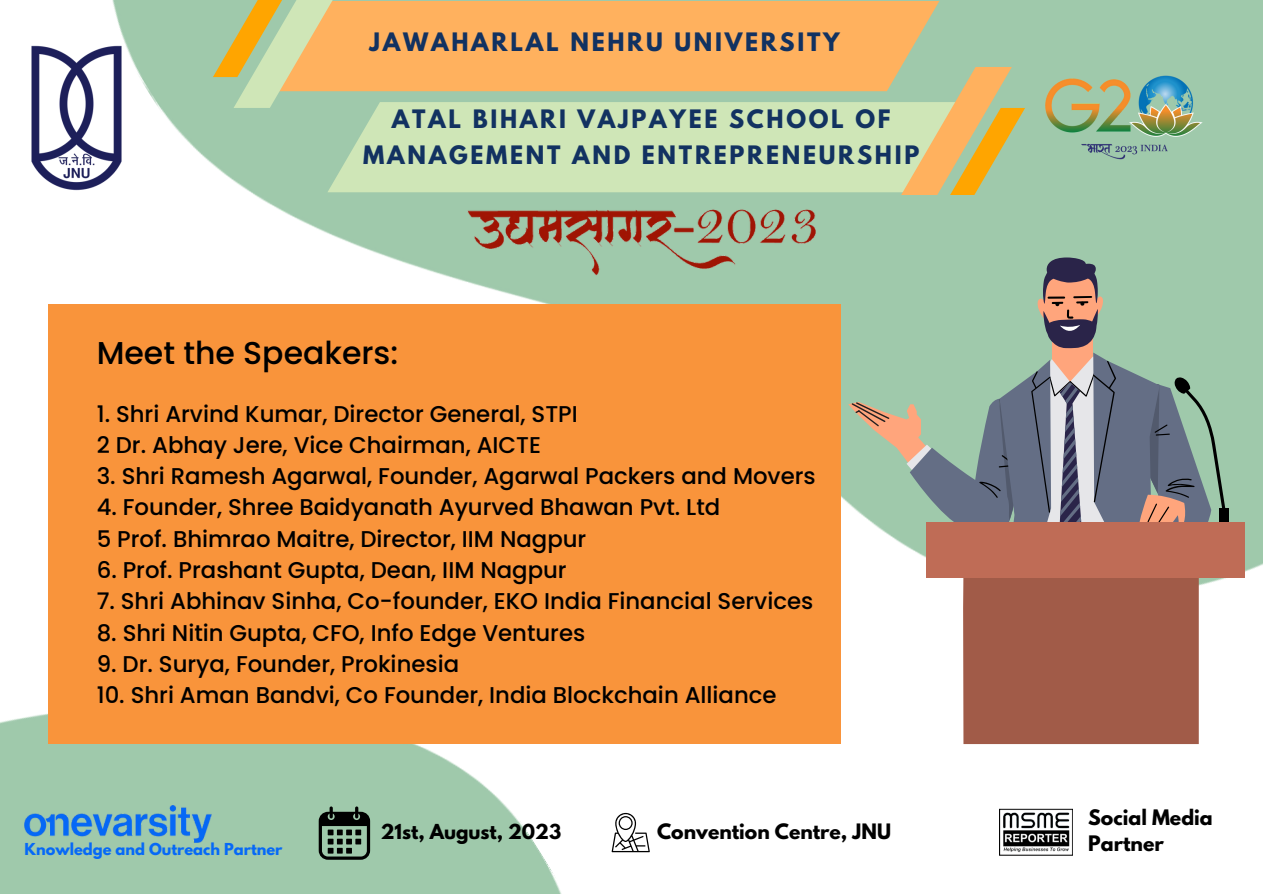
<style>
.page{position:relative;width:1263px;height:894px;background:#fff}
.page>*{position:absolute;margin:0;border:0;box-sizing:border-box;transform-origin:0 0}
.t1{font:500 31.5px "Poppins";color:#000}
.t2{font:500 22.8px "Poppins";color:#000}
.t3{font:700 22.5px/36px "League Spartan";letter-spacing:.12em;color:#123261;text-align:center}
.t4{font:700 18.9px/26.2px "League Spartan";color:#000}
.t5{font:700 18.75px "League Spartan";color:#000}
.t6{font:700 18.3px "League Spartan";color:#000}
.t7{font:700 14.55px "League Spartan";color:#0669f7}
</style>
<div class="page">
<img style="left:48px;top:0;width:1215px;height:856px">
<img style="left:0;top:398px;width:949px;height:495px">
<img style="left:31px;top:45px;width:97px;height:146px">
<img style="left:466px;top:195px;width:353px;height:85px">
<img style="left:1042px;top:73px;width:164px;height:90px">
<img style="left:25px;top:805px;width:187px;height:37px">
<div style="left:327px;top:102px;width:565px;height:90px;background:#cfe6b7"></div>
<div style="left:354px;top:1px;width:585px;height:90px;background:#ffb15e"></div>
<svg style="left:892px;top:67px;width:133px;height:128px;background:#cec382"></svg>
<svg style="left:213px;top:0;width:141px;height:108px;background:#d1c583"></svg>
<img style="left:1000px;top:796px;width:72px;height:60px">
<svg style="left:612px;top:812px;width:38px;height:40px"></svg>
<svg style="left:319px;top:806px;width:51px;height:53px;background:#4f6455"></svg>
<div style="left:49px;top:304px;width:792px;height:439px;background:#f9943b"></div>
<div style="left:963px;top:635px;width:236px;height:108px;background:#a15b48"></div>
<div style="left:926px;top:522px;width:319px;height:55px;background:#bf6c56"></div>
<div style="left:1219px;top:508px;width:10px;height:14px;background:#000"></div>
<svg style="left:848px;top:257px;width:379px;height:378px"></svg>
<p class="t3" style="left:370px;top:26px;width:472px">JAWAHARLAL NEHRU UNIVERSITY</p>
<p class="t3" style="left:363px;top:104px;width:558px">ATAL BIHARI VAJPAYEE SCHOOL OF<br>MANAGEMENT AND ENTREPRENEURSHIP</p>
<p class="t1" style="left:97px;top:331px;width:303px">Meet the Speakers:</p>
<p class="t2" style="left:97px;top:397px;width:483px">1. Shri Arvind Kumar, Director General, STPI</p>
<p class="t2" style="left:97px;top:429px;width:446px">2 Dr. Abhay Jere, Vice Chairman, AICTE</p>
<p class="t2" style="left:97px;top:460px;width:720px">3. Shri Ramesh Agarwal, Founder, Agarwal Packers and Movers</p>
<p class="t2" style="left:97px;top:491px;width:625px">4. Founder, Shree Baidyanath Ayurved Bhawan Pvt. Ltd</p>
<p class="t2" style="left:97px;top:522px;width:491px">5 Prof. Bhimrao Maitre, Director, IIM Nagpur</p>
<p class="t2" style="left:97px;top:554px;width:471px">6. Prof. Prashant Gupta, Dean, IIM Nagpur</p>
<p class="t2" style="left:97px;top:585px;width:718px">7. Shri Abhinav Sinha, Co-founder, EKO India Financial Services</p>
<p class="t2" style="left:97px;top:616px;width:490px">8. Shri Nitin Gupta, CFO, Info Edge Ventures</p>
<p class="t2" style="left:97px;top:648px;width:364px">9. Dr. Surya, Founder, Prokinesia</p>
<p class="t2" style="left:97px;top:679px;width:681px">10. Shri Aman Bandvi, Co Founder, India Blockchain Alliance</p>
<p class="t7" style="left:25px;top:841px;width:259px">Knowledge and Outreach Partner</p>
<p class="t6" style="left:381px;top:822px;width:182px">21st, August, 2023</p>
<p class="t5" style="left:657px;top:821px;width:235px">Convention Centre, JNU</p>
<p class="t4" style="left:1088px;top:806px;width:126px">Social Media<br>Partner</p>
</div>
